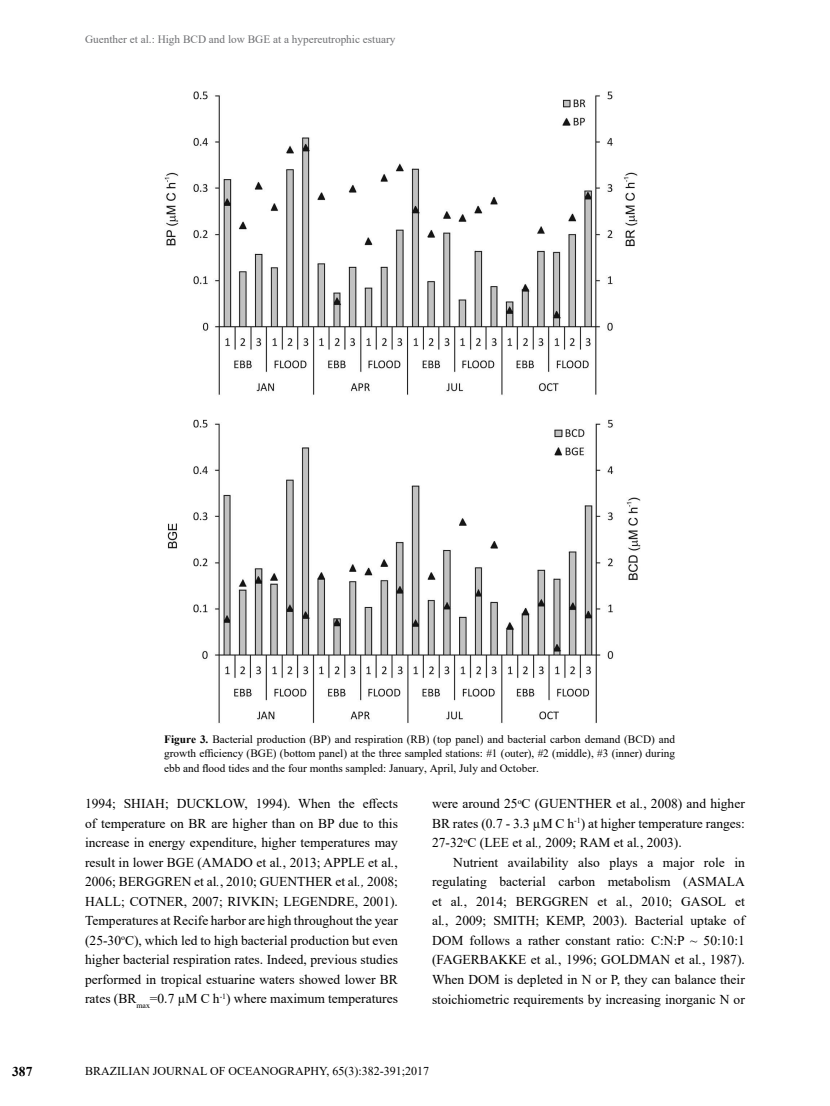
<style>
.page{position:relative;width:830px;height:1106px;background:#fff}
.page>*{position:absolute;margin:0;border:0;box-sizing:border-box;transform-origin:0 0}
.t1{font:13.5px/19.5px "Times New Roman";color:#000;text-align:justify}
.t2{font:700 13.5px "Times New Roman";color:#000}
.t3{font:12px "Times New Roman";color:#000}
.t4{font:11.25px/14.2px "Times New Roman";color:#000;text-align:justify}
.t5{font:11.25px "Times New Roman";color:#6d6e71}
.s1{font-weight:700}
.s2{font-style:italic}
</style>
<div class="page">
<img style="left:164px;top:91px;width:477px;height:632px">
<p class="t5" style="left:85px;top:31px;width:311px">Guenther et al.: High BCD and low BGE at a hypereutrophic estuary</p>
<p class="t2" style="left:12px;top:1062px;width:22px">387</p>
<p class="t4" style="left:164px;top:732px;width:512px"><span class="s1">Figure 3.</span> Bacterial production (BP) and respiration (RB) (top panel) and bacterial carbon demand (BCD) and growth efficiency (BGE) (bottom panel) at the three sampled stations: #1 (outer), #2 (middle), #3 (inner) during ebb and flood tides and the four months sampled: January, April, July and October.</p>
<p class="t1" style="left:85px;top:793px;width:314px">1994; SHIAH; DUCKLOW, 1994). When the effects of temperature on BR are higher than on BP due to this increase in energy expenditure, higher temperatures may result in lower BGE (AMADO et al<span class="s2">.</span>, 2013; APPLE et al<span class="s2">.</span>, 2006; BERGGREN et al<span class="s2">.</span>, 2010; GUENTHER et al<span class="s2">.,</span> 2008; HALL; COTNER, 2007; RIVKIN; LEGENDRE, 2001).<br>Temperatures at Recife harbor are high throughout the year (25-30<sup>o</sup>C), which led to high bacterial production but even higher bacterial respiration rates. Indeed, previous studies performed in tropical estuarine waters showed lower BR rates (BR<sub>max</sub>=0.7 µM C h<sup>-1</sup>) where maximum temperatures</p>
<p class="t1" style="left:432px;top:793px;width:314px">were around 25<sup>o</sup>C (GUENTHER et al<span class="s2">.</span>, 2008) and higher BR rates (0.7 - 3.3 µM C h<sup>-1</sup>) at higher temperature ranges:<br>27-32<sup>o</sup>C (LEE et al<span class="s2">.,</span> 2009; RAM et al<span class="s2">.</span>, 2003).</p>
<p class="t1" style="left:432px;top:852px;width:314px;text-indent:21px">Nutrient availability also plays a major role in regulating bacterial carbon metabolism (ASMALA et al<span class="s2">.</span>, 2014; BERGGREN et al<span class="s2">.</span>, 2010; GASOL et al<span class="s2">.</span>, 2009; SMITH; KEMP, 2003). Bacterial uptake of DOM follows a rather constant ratio: C:N:P ~ 50:10:1 (FAGERBAKKE et al<span class="s2">.</span>, 1996; GOLDMAN et al<span class="s2">.</span>, 1987).<br>When DOM is depleted in N or P, they can balance their stoichiometric requirements by increasing inorganic N or</p>
<p class="t3" style="left:85px;top:1063px;width:345px">BRAZILIAN JOURNAL OF OCEANOGRAPHY, 65(3):382-391;2017</p>
</div>
